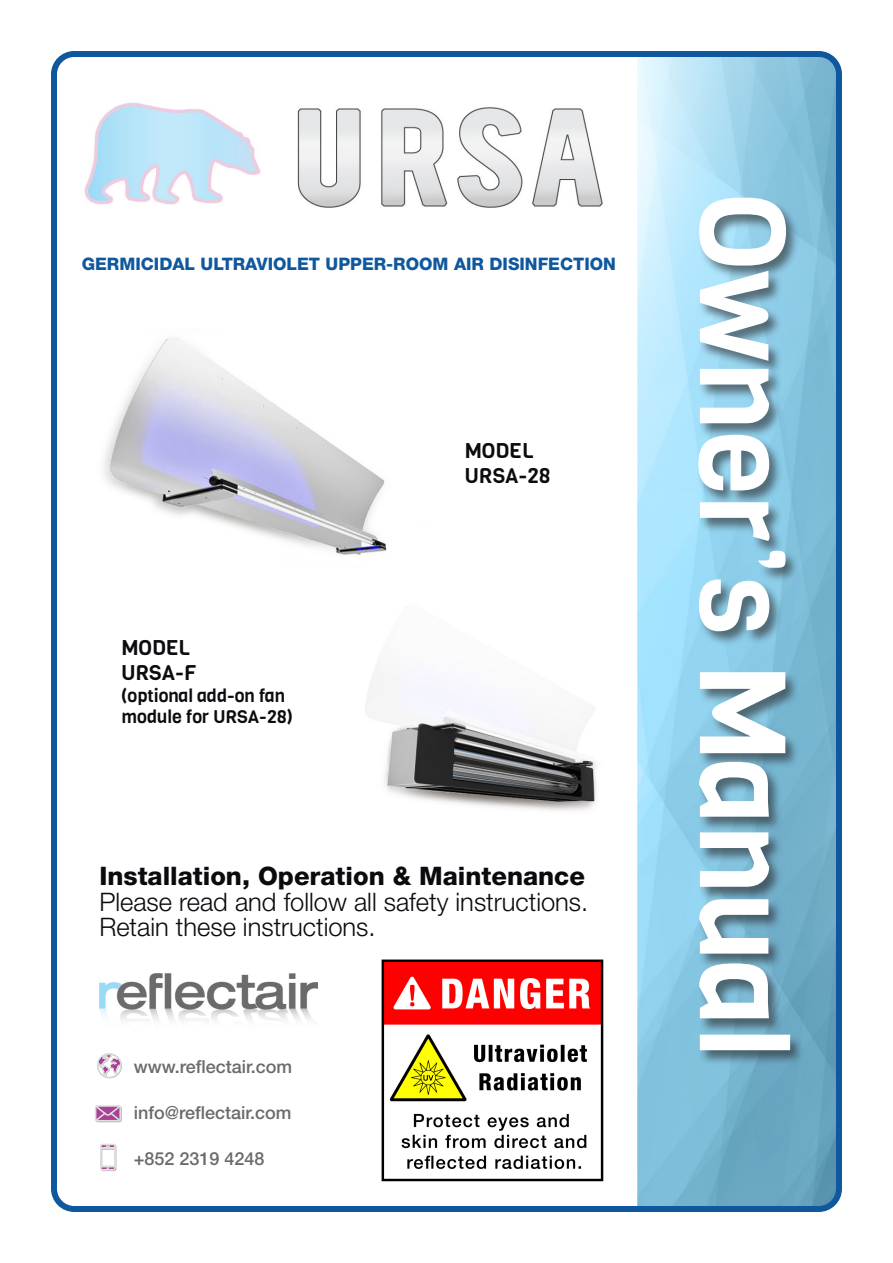
<style>
.page{position:relative;width:893px;height:1263px;background:#fff}
.page>*{position:absolute;margin:0;border:0;box-sizing:border-box;transform-origin:0 0}
.t1{font:120px "Viga";color:#fff}
.t2{font:300 25.5px "Helvetica Neue LT Std";color:#0b0a0f}
.t3{font:800 25.5px "Helvetica Neue LT Std";color:#0b0a0f}
.t4{font:21px "Viga";color:#0d0b0f}
.t5{font:500 18px "Helvetica Neue LT Std";color:#6c6b6c}
.t6{font:18px/21.6px "Viga";color:#0d0b0f}
.t7{font:800 17.25px "Helvetica Neue LT Std";color:#10589e}
</style>
<div class="page">
<img style="left:104px;top:337px;width:283px;height:218px">
<img style="left:365px;top:665px;width:232px;height:146px">
<img style="left:637px;top:58px;width:198px;height:1147px">
<div style="left:51px;top:51px;width:791px;height:1161px;border:6px solid #10589e;border-radius:20px"></div>
<div style="left:696px;top:197px;width:108px;height:869px;background:#231f20;opacity:.57"></div>
<img style="left:84px;top:102px;width:519px;height:106px">
<img style="left:99px;top:974px;width:218px;height:47px">
<svg style="left:100px;top:1144px;width:16px;height:27px"></svg>
<svg style="left:95px;top:1105px;width:27px;height:17px"></svg>
<svg style="left:97px;top:1053px;width:25px;height:25px"></svg>
<img style="left:381px;top:959px;width:223px;height:223px">
<p class="t7" style="left:82px;top:253px;width:536px">GERMICIDAL ULTRAVIOLET UPPER-ROOM AIR DISINFECTION</p>
<p class="t4" style="left:122px;top:633px;width:70px">MODEL</p>
<p class="t4" style="left:122px;top:659px;width:76px">URSA-F</p>
<p class="t6" style="left:122px;top:684px;width:173px">(optional add-on fan module for URSA-28)</p>
<p class="t4" style="left:465px;top:437px;width:70px">MODEL</p>
<p class="t4" style="left:465px;top:462px;width:87px">URSA-28</p>
<p class="t3" style="left:99px;top:861px;width:487px">Installation, Operation &amp; Maintenance</p>
<p class="t2" style="left:99px;top:886px;width:490px">Please read and follow all safety instructions.</p>
<p class="t2" style="left:99px;top:911px;width:278px">Retain these instructions.</p>
<p class="t5" style="left:134px;top:1056px;width:160px">www.reflectair.com</p>
<p class="t5" style="left:134px;top:1102px;width:159px">info@reflectair.com</p>
<p class="t5" style="left:134px;top:1148px;width:132px">+852 2319 4248</p>
<h1 class="t1" style="left:822px;top:193px;width:867px;rotate:90deg">Owner’s Manual</h1>
</div>
